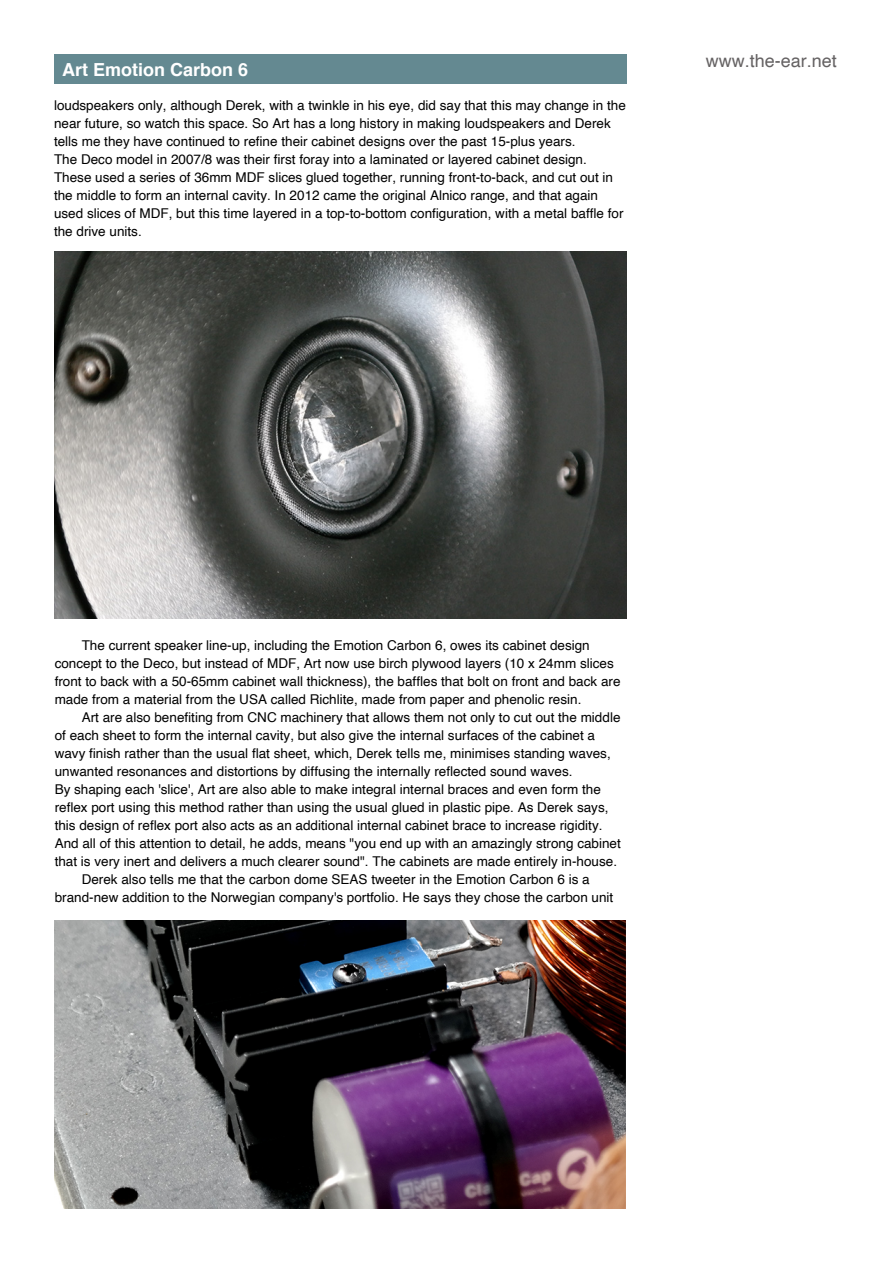
<style>
.page{position:relative;width:893px;height:1263px;background:#fff}
.page>*{position:absolute;margin:0;border:0;box-sizing:border-box;transform-origin:0 0}
.t1{font:700 18px "Helvetica";color:#fff}
.t2{font:18px "Helvetica";color:#656263}
.t3{font:13.5px/18px "Helvetica";color:#000}
</style>
<div class="page">
<img style="left:54px;top:252px;width:573px;height:367px">
<div style="left:54px;top:54px;width:573px;height:30px;background:#648991"></div>
<img style="left:54px;top:921px;width:572px;height:288px">
<h1 class="t1" style="left:62px;top:62px;width:188px">Art Emotion Carbon 6</h1>
<p class="t3" style="left:54px;top:97px;width:573px">loudspeakers only, although Derek, with a twinkle in his eye, did say that this may change in the near future, so watch this space. So Art has a long history in making loudspeakers and Derek tells me they have continued to refine their cabinet designs over the past 15-plus years.<br>The Deco model in 2007/8 was their first foray into a laminated or layered cabinet design.<br>These used a series of 36mm MDF slices glued together, running front-to-back, and cut out in the middle to form an internal cavity. In 2012 came the original Alnico range, and that again used slices of MDF, but this time layered in a top-to-bottom configuration, with a metal baffle for the drive units.</p>
<h1 class="t2" style="left:706px;top:53px;width:133px">www.the-ear.net</h1>
<p class="t3" style="left:55px;top:637px;width:567px;text-indent:27px">The current speaker line-up, including the Emotion Carbon 6, owes its cabinet design concept to the Deco, but instead of MDF, Art now use birch plywood layers (10 x 24mm slices front to back with a 50-65mm cabinet wall thickness), the baffles that bolt on front and back are made from a material from the USA called Richlite, made from paper and phenolic resin.</p>
<p class="t3" style="left:82px;top:709px;width:540px">Art are also benefiting from CNC machinery that allows them not only to cut out the middle</p>
<p class="t3" style="left:55px;top:727px;width:542px">of each sheet to form the internal cavity, but also give the internal surfaces of the cabinet a</p>
<p class="t3" style="left:55px;top:745px;width:558px">wavy finish rather than the usual flat sheet, which, Derek tells me, minimises standing waves,</p>
<p class="t3" style="left:55px;top:763px;width:519px">unwanted resonances and distortions by diffusing the internally reflected sound waves.</p>
<p class="t3" style="left:55px;top:781px;width:548px">By shaping each 'slice', Art are also able to make integral internal braces and even form the</p>
<p class="t3" style="left:55px;top:799px;width:555px">reflex port using this method rather than using the usual glued in plastic pipe. As Derek says,</p>
<p class="t3" style="left:55px;top:817px;width:549px">this design of reflex port also acts as an additional internal cabinet brace to increase rigidity.</p>
<p class="t3" style="left:55px;top:835px;width:568px">And all of this attention to detail, he adds, means "you end up with an amazingly strong cabinet</p>
<p class="t3" style="left:55px;top:853px;width:564px">that is very inert and delivers a much clearer sound". The cabinets are made entirely in-house.</p>
<p class="t3" style="left:82px;top:871px;width:510px">Derek also tells me that the carbon dome SEAS tweeter in the Emotion Carbon 6 is a</p>
<p class="t3" style="left:55px;top:889px;width:560px">brand-new addition to the Norwegian company's portfolio. He says they chose the carbon unit</p>
</div>
